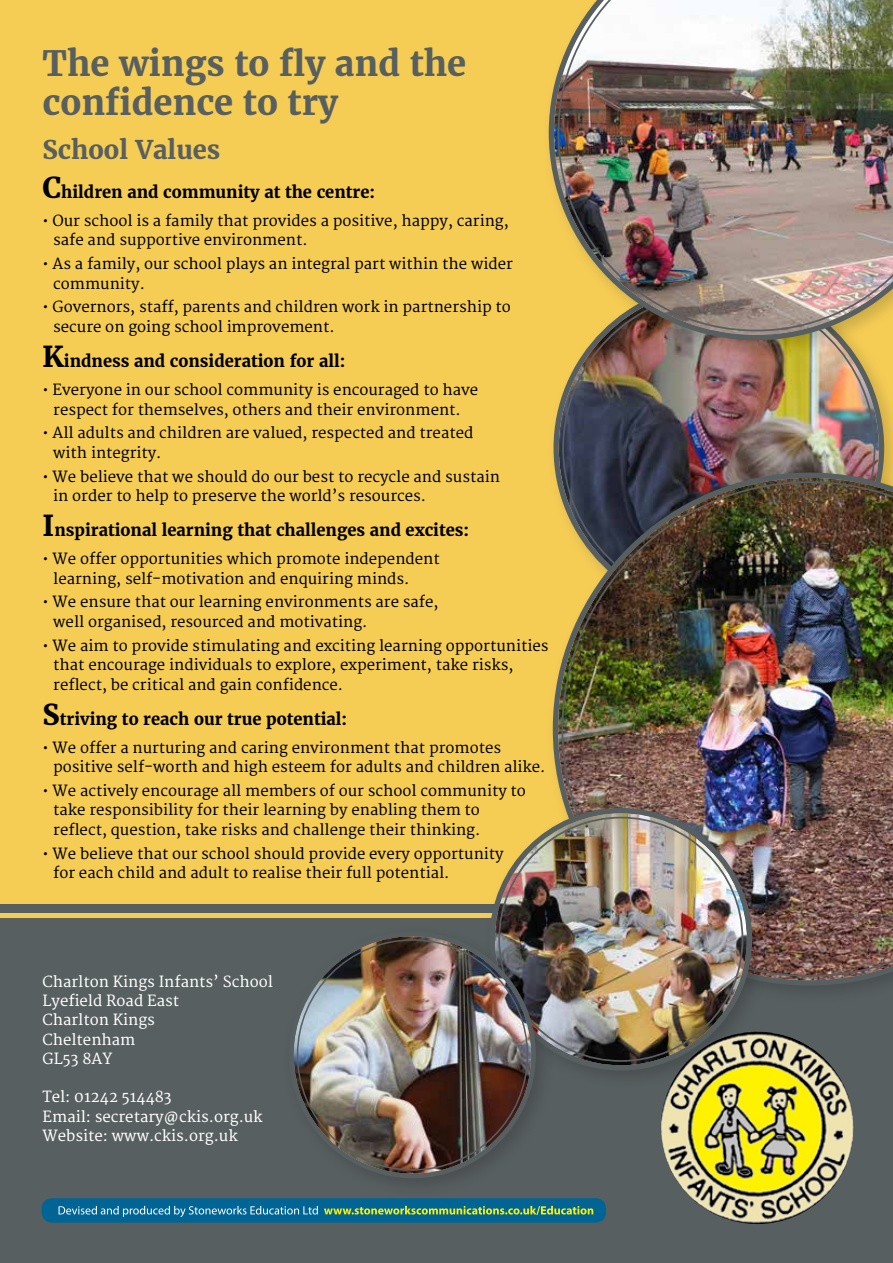
<style>
.page{position:relative;width:893px;height:1263px;background:#fff}
.page>*{position:absolute;margin:0;border:0;box-sizing:border-box;transform-origin:0 0}
.t1{font:700 34.5px/39px "Merriweather";color:#585f60}
.t2{font:700 25.5px "Merriweather";color:#585f60}
.t3{font:700 16.5px "Merriweather";color:#000}
.t4{font:15px/19.5px "Merriweather";color:#000}
.t5{font:15px/19.2px "Merriweather";color:#fff}
.s1{font-size:28.5px}
</style>
<div class="page">
<div style="left:0;top:0;width:893px;height:932px;background:#f5cd55"></div>
<div style="left:545px;top:275px;width:348px;height:359px;background:#000;opacity:.17"></div>
<img style="left:559px;top:288px;width:320px;height:320px;border-radius:160px">
<div style="left:0;top:905px;width:893px;height:358px;background:#585f60"></div>
<div style="left:42px;top:1198px;width:564px;height:25px;background:#006594;border-radius:10px"></div>
<svg style="left:324px;top:1206px;width:269px;height:9px"></svg>
<svg style="left:59px;top:1206px;width:259px;height:11px"></svg>
<div style="left:0;top:913px;width:893px;height:5px;background:#f5cd55"></div>
<div style="left:540px;top:0;width:353px;height:360px;background:#000;opacity:.17"></div>
<img style="left:549px;top:0;width:344px;height:340px">
<img style="left:557px;top:0;width:336px;height:331px">
<div style="left:545px;top:464px;width:348px;height:541px;background:#000;opacity:.17"></div>
<img style="left:553px;top:473px;width:340px;height:513px">
<img style="left:562px;top:481px;width:331px;height:496px">
<div style="left:481px;top:800px;width:291px;height:291px;background:#000;opacity:.17"></div>
<img style="left:495px;top:813px;width:252px;height:252px;border-radius:126px">
<div style="left:281px;top:923px;width:275px;height:275px;background:#000;opacity:.17"></div>
<img style="left:294px;top:936px;width:237px;height:238px;border-radius:119px">
<div style="left:289px;top:932px;width:247px;height:246px;border:5px solid #585f60;border-radius:50%"></div>
<img style="left:661px;top:1031px;width:193px;height:193px;border-radius:96px">
<h1 class="t1" style="left:43px;top:45px;width:425px">The wings to fly and the confidence to try</h1>
<h2 class="t2" style="left:43px;top:134px;width:179px">School Values</h2>
<p class="t3" style="left:43px;top:182px;width:334px"><span class="s1">C</span>hildren and community at the centre:</p>
<p class="t4" style="left:53px;top:212px;width:457px;text-indent:-11px">• Our school is a family that provides a positive, happy, caring, safe and supportive environment.</p>
<p class="t4" style="left:53px;top:255px;width:461px;text-indent:-11px">• As a family, our school plays an integral part within the wider community.</p>
<p class="t4" style="left:53px;top:298px;width:459px;text-indent:-11px">• Governors, staff, parents and children work in partnership to secure on going school improvement.</p>
<p class="t3" style="left:43px;top:351px;width:304px"><span class="s1">K</span>indness and consideration for all:</p>
<p class="t4" style="left:43px;top:381px;width:437px;text-align:center">• Everyone in our school community is encouraged to have respect for themselves, others and their environment.</p>
<p class="t4" style="left:53px;top:424px;width:422px;text-indent:-11px">• All adults and children are valued, respected and treated with integrity.</p>
<p class="t4" style="left:53px;top:467px;width:448px;text-indent:-11px">• We believe that we should do our best to recycle and sustain in order to help to preserve the world’s resources.</p>
<p class="t3" style="left:43px;top:520px;width:428px"><span class="s1">I</span>nspirational learning that challenges and excites:</p>
<p class="t4" style="left:53px;top:550px;width:388px;text-indent:-11px">• We offer opportunities which promote independent learning, self-motivation and enquiring minds.</p>
<p class="t4" style="left:53px;top:593px;width:387px;text-indent:-11px">• We ensure that our learning environments are safe, well organised, resourced and motivating.</p>
<p class="t4" style="left:53px;top:636px;width:497px;text-indent:-11px">• We aim to provide stimulating and exciting learning opportunities that encourage individuals to explore, experiment, take risks, reflect, be critical and gain confidence.</p>
<p class="t3" style="left:43px;top:708px;width:306px"><span class="s1">S</span>triving to reach our true potential:</p>
<p class="t4" style="left:53px;top:738px;width:494px;text-indent:-11px">• We offer a nurturing and caring environment that promotes positive self-worth and high esteem for adults and children alike.</p>
<p class="t4" style="left:53px;top:781px;width:474px;text-indent:-11px">• We actively encourage all members of our school community to take responsibility for their learning by enabling them to reflect, question, take risks and challenge their thinking.</p>
<p class="t4" style="left:53px;top:844px;width:452px;text-indent:-11px">• We believe that our school should provide every opportunity for each child and adult to realise their full potential.</p>
<p class="t5" style="left:43px;top:972px;width:232px">Charlton Kings Infants’ School<br>Lyefield Road East<br>Charlton Kings<br>Cheltenham<br>GL53 8AY</p>
<p class="t5" style="left:43px;top:1088px;width:222px">Tel: 01242 514483<br>Email: secretary@ckis.org.uk<br>Website: www.ckis.org.uk</p>
</div>
